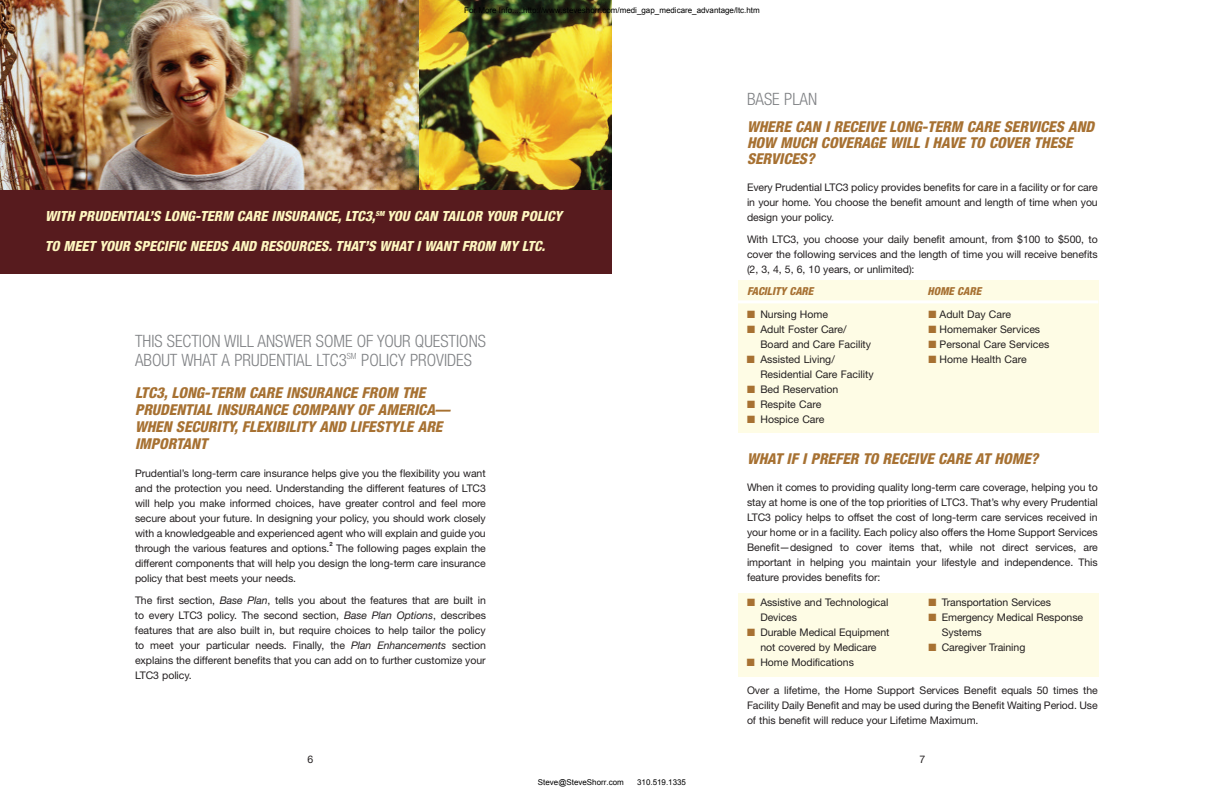
<style>
.page{position:relative;width:1224px;height:792px;background:#fff}
.page>*{position:absolute;margin:0;border:0;box-sizing:border-box;transform-origin:0 0}
.t1{font:300 condensed 17px/19px "Helvetica Neue";color:#808285}
.t2{font:italic 800 condensed 15px/17px "Helvetica Neue";color:#a77132}
.t3{font:italic 800 condensed 14px/30px "Helvetica Neue";color:#fef7c0}
.t4{font:italic 800 condensed 11px "Helvetica Neue";color:#a77132}
.t5{font:10.5px/15px "Helvetica Neue";letter-spacing:-.005em;color:#231f20;text-align:justify}
.t6{font:8px "Arial";color:#000}
.t7{font:700 5.8px "Helvetica Neue";color:#231f20}
.s1{font-style:italic}
.s2{color:#a77132}
</style>
<div class="page">
<div style="left:738px;top:593px;width:360px;height:84px;background:#fefce5"></div>
<div style="left:738px;top:280px;width:360px;height:153px;background:#fefce5"></div>
<img style="left:0;top:0;width:419px;height:190px">
<img style="left:419px;top:0;width:193px;height:190px">
<div style="left:0;top:190px;width:612px;height:84px;background:#571b1e"></div>
<hr style="left:738px;top:300px;width:360px;height:3px;background:#fff">
<p class="t6" style="left:464px;top:5px;width:297px">For More Info.....http://www.steveshorr.com/medi_gap_medicare_advantage/ltc.htm</p>
<h3 class="t3" style="left:45px;top:202px;width:519px">WITH PRUDENTIAL’S LONG-TERM CARE INSURANCE, LTC3,<sup>SM</sup> YOU CAN TAILOR YOUR POLICY<br>TO MEET YOUR SPECIFIC NEEDS AND RESOURCES. THAT’S WHAT I WANT FROM MY LTC.</h3>
<h1 class="t1" style="left:135px;top:332px;width:353px">THIS SECTION WILL ANSWER SOME OF YOUR QUESTIONS<br>ABOUT WHAT A PRUDENTIAL LTC3<sup>SM</sup> POLICY PROVIDES</h1>
<h2 class="t2" style="left:135px;top:386px;width:316px">LTC3, LONG-TERM CARE INSURANCE FROM THE PRUDENTIAL INSURANCE COMPANY OF AMERICA— WHEN SECURITY, FLEXIBILITY AND LIFESTYLE ARE IMPORTANT</h2>
<p class="t5" style="left:135px;top:467px;width:352px">Prudential’s long-term care insurance helps give you the flexibility you want and the protection you need. Understanding the different features of LTC3 will help you make informed choices, have greater control and feel more secure about your future. In designing your policy, you should work closely with a knowledgeable and experienced agent who will explain and guide you through the various features and options.</p>
<p class="t7" style="left:329px;top:540px;width:5px">2</p>
<p class="t5" style="left:135px;top:542px;width:352px;text-indent:201px">The following pages explain the different components that will help you design the long-term care insurance policy that best meets your needs.</p>
<p class="t5" style="left:135px;top:594px;width:352px">The first section, <span class="s1">Base Plan</span>, tells you about the features that are built in to every LTC3 policy. The second section, <span class="s1">Base Plan Options</span>, describes features that are also built in, but require choices to help tailor the policy to meet your particular needs. Finally, the <span class="s1">Plan Enhancements</span> section explains the different benefits that you can add on to further customize your LTC3 policy.</p>
<h1 class="t1" style="left:747px;top:91px;width:72px">BASE PLAN</h1>
<h2 class="t2" style="left:747px;top:119px;width:349px;line-height:16px">WHERE CAN I RECEIVE LONG-TERM CARE SERVICES AND<br>HOW MUCH COVERAGE WILL I HAVE TO COVER THESE<br>SERVICES?</h2>
<p class="t5" style="left:747px;top:181px;width:352px">Every Prudential LTC3 policy provides benefits for care in a facility or for care in your home. You choose the benefit amount and length of time when you design your policy.</p>
<p class="t5" style="left:747px;top:233px;width:352px">With LTC3, you choose your daily benefit amount, from $100 to $500, to cover the following services and the length of time you will receive benefits (2, 3, 4, 5, 6, 10 years, or unlimited):</p>
<p class="t4" style="left:747px;top:287px;width:68px">FACILITY CARE</p>
<p class="t4" style="left:927px;top:287px;width:55px">HOME CARE</p>
<p class="t5" style="left:747px;top:308px;width:83px"><span class="s2">■</span> Nursing Home</p>
<p class="t5" style="left:760px;top:323px;width:112px;text-indent:-13px"><span class="s2">■</span> Adult Foster Care/<br>Board and Care Facility</p>
<p class="t5" style="left:760px;top:353px;width:115px;text-indent:-13px"><span class="s2">■</span> Assisted Living/<br>Residential Care Facility</p>
<p class="t5" style="left:747px;top:383px;width:93px"><span class="s2">■</span> Bed Reservation</p>
<p class="t5" style="left:747px;top:398px;width:76px"><span class="s2">■</span> Respite Care</p>
<p class="t5" style="left:747px;top:413px;width:79px"><span class="s2">■</span> Hospice Care</p>
<p class="t5" style="left:928px;top:308px;width:84px"><span class="s2">■</span> Adult Day Care</p>
<p class="t5" style="left:928px;top:323px;width:113px"><span class="s2">■</span> Homemaker Services</p>
<p class="t5" style="left:928px;top:338px;width:122px"><span class="s2">■</span> Personal Care Services</p>
<p class="t5" style="left:928px;top:353px;width:100px"><span class="s2">■</span> Home Health Care</p>
<h2 class="t2" style="left:747px;top:452px;width:293px">WHAT IF I PREFER TO RECEIVE CARE AT HOME?</h2>
<p class="t5" style="left:747px;top:481px;width:352px">When it comes to providing quality long-term care coverage, helping you to stay at home is one of the top priorities of LTC3. That’s why every Prudential LTC3 policy helps to offset the cost of long-term care services received in your home or in a facility. Each policy also offers the Home Support Services Benefit—designed to cover items that, while not direct services, are important in helping you maintain your lifestyle and independence. This feature provides benefits for:</p>
<p class="t5" style="left:760px;top:596px;width:130px;text-indent:-13px"><span class="s2">■</span> Assistive and Technological<br>Devices</p>
<p class="t5" style="left:747px;top:626px;width:144px;text-align:center"><span class="s2">■</span> Durable Medical Equipment not covered by Medicare</p>
<p class="t5" style="left:747px;top:656px;width:108px"><span class="s2">■</span> Home Modifications</p>
<p class="t5" style="left:928px;top:596px;width:124px"><span class="s2">■</span> Transportation Services</p>
<p class="t5" style="left:942px;top:611px;width:143px;text-indent:-13px"><span class="s2">■</span> Emergency Medical Response<br>Systems</p>
<p class="t5" style="left:928px;top:641px;width:98px"><span class="s2">■</span> Caregiver Training</p>
<p class="t5" style="left:747px;top:683px;width:352px">Over a lifetime, the Home Support Services Benefit equals 50 times the Facility Daily Benefit and may be used during the Benefit Waiting Period. Use of this benefit will reduce your Lifetime Maximum.</p>
<p class="t5" style="left:308px;top:753px;width:7px">6</p>
<p class="t5" style="left:920px;top:753px;width:7px">7</p>
<p class="t6" style="left:538px;top:777px;width:87px">Steve@SteveShorr.com</p>
<p class="t6" style="left:637px;top:777px;width:50px">310.519.1335</p>
</div>
